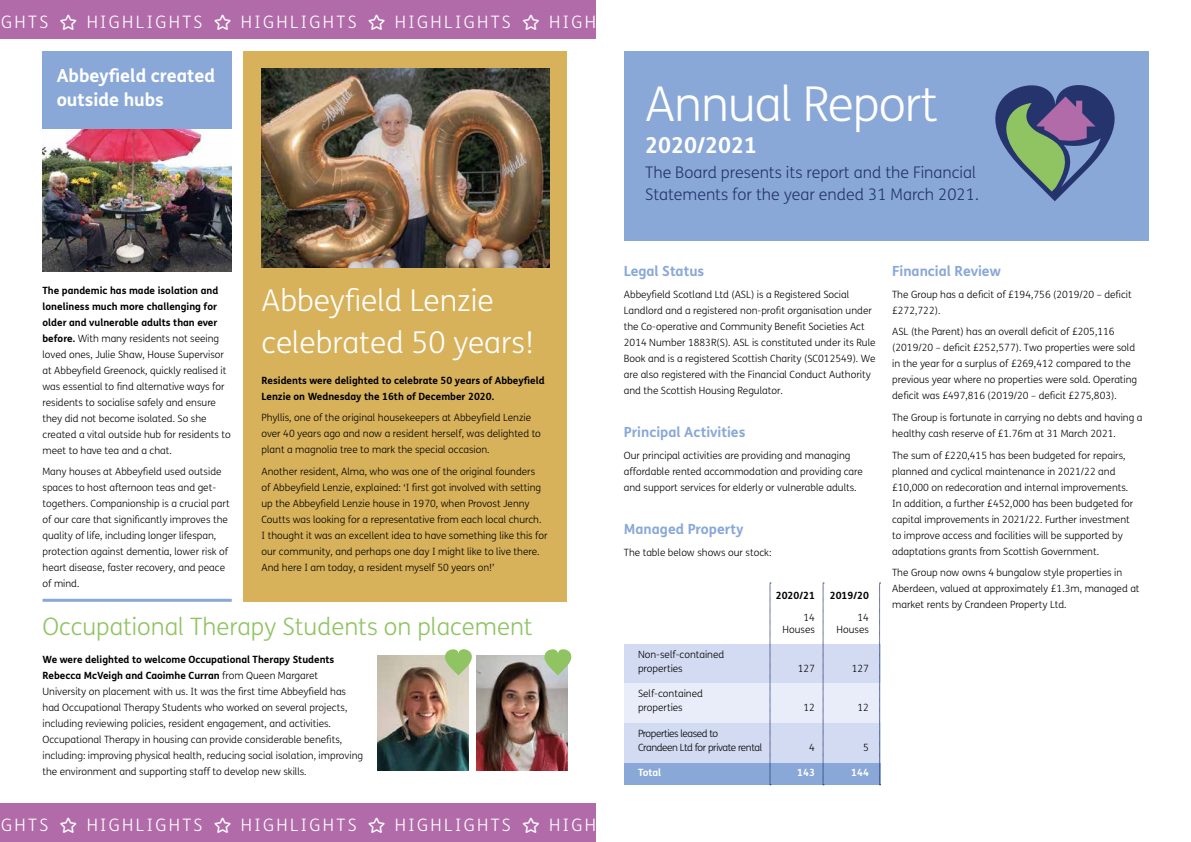
<style>
.page{position:relative;width:1191px;height:842px;background:#fff}
.page>*{position:absolute;margin:0;border:0;box-sizing:border-box;transform-origin:0 0}
.t1{font:300 48px "FS Me";letter-spacing:-.02em;color:#fff}
.t2{font:300 30px/42px "FS Me";color:#fff}
.t3{font:300 24px "FS Me";color:#90c362}
.t4{font:700 22px "FS Me";color:#fff}
.t5{font:700 18px/24px "FS Me";color:#fff}
.t6{font:300 17.1px "FS Me";letter-spacing:.14em;color:#fff}
.t7{font:300 16px/22px "FS Me";color:#25346d}
.t8{font:700 14px "FS Me";color:#89a8d8}
.t9{font:300 10px/16px "FS Me";color:#000}
.t10{font:700 10px/16px "FS Me";color:#000}
.t11{font:300 10px/14px "FS Me";letter-spacing:-.04em;color:#000}
.t12{font:700 10px "FS Me";color:#fff}
.s1{font-weight:700}
</style>
<div class="page">
<div style="left:624px;top:51px;width:524px;height:190px;background:#89a8d8"></div>
<div style="left:244px;top:51px;width:323px;height:551px;background:#d7b25b"></div>
<div style="left:43px;top:51px;width:189px;height:108px;background:#89a8d8"></div>
<div style="left:0;top:0;width:595px;height:38px;background:#b16ba9"></div>
<div style="left:0;top:804px;width:595px;height:38px;background:#b16ba9"></div>
<img style="left:43px;top:130px;width:189px;height:141px">
<img style="left:477px;top:655px;width:90px;height:115px">
<img style="left:261px;top:69px;width:288px;height:198px">
<img style="left:378px;top:655px;width:90px;height:115px">
<svg style="left:434px;top:649px;width:49px;height:26px"></svg>
<svg style="left:533px;top:649px;width:39px;height:26px"></svg>
<hr style="left:43px;top:599px;width:189px;height:3px;background:#89a8d8">
<div style="left:624px;top:762px;width:256px;height:23px;background:#89a8d8"></div>
<div style="left:624px;top:644px;width:256px;height:40px;background:#d2dbf1"></div>
<div style="left:624px;top:684px;width:256px;height:39px;background:#e9edf9"></div>
<div style="left:624px;top:723px;width:256px;height:39px;background:#d2dbf1"></div>
<svg style="left:823px;top:583px;width:1px;height:202px"></svg>
<svg style="left:879px;top:583px;width:1px;height:202px"></svg>
<svg style="left:769px;top:583px;width:2px;height:202px"></svg>
<svg style="left:995px;top:60px;width:154px;height:141px"></svg>
<h3 class="t6" style="left:1px;top:12px;width:694px">GHTS ▼ HIGHLIGHTS ▼ HIGHLIGHTS ▼ HIGHLIGHTS ▼ HIGHLIGHTS ▼</h3>
<h3 class="t5" style="left:57px;top:64px;width:160px">Abbeyfield created outside hubs</h3>
<p class="t9" style="left:43px;top:282px;width:190px"><span class="s1">The pandemic has made isolation and loneliness much more challenging for older and vulnerable adults than ever before.</span> With many residents not seeing loved ones, Julie Shaw, House Supervisor at Abbeyfield Greenock, quickly realised it was essential to find alternative ways for residents to socialise safely and ensure they did not become isolated. So she created a vital outside hub for residents to meet to have tea and a chat.</p>
<p class="t9" style="left:43px;top:464px;width:189px">Many houses at Abbeyfield used outside spaces to host afternoon teas and get&shy;togethers. Companionship is a crucial part of our care that significantly improves the quality of life, including longer lifespan, protection against dementia, lower risk of heart disease, faster recovery, and peace of mind.</p>
<h2 class="t2" style="left:261px;top:281px;width:274px">Abbeyfield Lenzie celebrated 50 years!</h2>
<p class="t10" style="left:261px;top:372px;width:284px">Residents were delighted to celebrate 50 years of Abbeyfield<br>Lenzie on Wednesday the 16th of December 2020.</p>
<p class="t9" style="left:261px;top:410px;width:281px">Phyllis, one of the original housekeepers at Abbeyfield Lenzie over 40 years ago and now a resident herself, was delighted to plant a magnolia tree to mark the special occasion.</p>
<p class="t9" style="left:261px;top:464px;width:287px">Another resident, Alma, who was one of the original founders<br>of Abbeyfield Lenzie, explained: ‘I first got involved with setting up the Abbeyfield Lenzie house in 1970, when Provost Jenny Coutts was looking for a representative from each local church.<br>I thought it was an excellent idea to have something like this for our community, and perhaps one day I might like to live there.<br>And here I am today, a resident myself 50 years on!’</p>
<h3 class="t3" style="left:43px;top:613px;width:491px">Occupational Therapy Students on placement</h3>
<p class="t9" style="left:43px;top:651px;width:322px"><span class="s1">We were delighted to welcome Occupational Therapy Students Rebecca McVeigh and Caoimhe Curran</span> from Queen Margaret University on placement with us. It was the first time Abbeyfield has had Occupational Therapy Students who worked on several projects, including reviewing policies, resident engagement, and activities.<br>Occupational Therapy in housing can provide considerable benefits, including: improving physical health, reducing social isolation, improving the environment and supporting staff to develop new skills.</p>
<h1 class="t1" style="left:645px;top:77px;width:294px">Annual Report</h1>
<h3 class="t4" style="left:645px;top:132px;width:113px">2020/2021</h3>
<h3 class="t7" style="left:645px;top:162px;width:335px">The Board presents its report and the Financial<br>Statements for the year ended 31 March 2021.</h3>
<h3 class="t8" style="left:624px;top:262px;width:82px">Legal Status</h3>
<p class="t9" style="left:624px;top:286px;width:253px">Abbeyfield Scotland Ltd (ASL) is a Registered Social Landlord and a registered non-profit organisation under the Co-operative and Community Benefit Societies Act 2014 Number 1883R(S). ASL is constituted under its Rule Book and is a registered Scottish Charity (SC012549). We are also registered with the Financial Conduct Authority and the Scottish Housing Regulator.</p>
<h3 class="t8" style="left:624px;top:423px;width:123px">Principal Activities</h3>
<p class="t9" style="left:624px;top:447px;width:240px">Our principal activities are providing and managing affordable rented accommodation and providing care and support services for elderly or vulnerable adults.</p>
<h3 class="t8" style="left:624px;top:520px;width:121px">Managed Property</h3>
<p class="t9" style="left:624px;top:544px;width:149px">The table below shows our stock:</p>
<p class="t10" style="left:776px;top:587px;width:41px">2020/21</p>
<p class="t10" style="left:830px;top:587px;width:41px">2019/20</p>
<p class="t9" style="left:803px;top:609px;width:13px">14</p>
<p class="t9" style="left:857px;top:609px;width:13px">14</p>
<p class="t9" style="left:782px;top:621px;width:34px">Houses</p>
<p class="t9" style="left:836px;top:621px;width:34px">Houses</p>
<p class="t9" style="left:638px;top:648px;width:88px;line-height:14px">Non-self-contained properties</p>
<p class="t9" style="left:797px;top:661px;width:19px">127</p>
<p class="t9" style="left:851px;top:661px;width:19px">127</p>
<p class="t9" style="left:638px;top:687px;width:66px;line-height:14px">Self-contained properties</p>
<p class="t11" style="left:638px;top:726px;width:126px">Properties leased to<br>Crandeen Ltd for private rental</p>
<p class="t9" style="left:803px;top:700px;width:13px">12</p>
<p class="t9" style="left:857px;top:700px;width:13px">12</p>
<p class="t9" style="left:809px;top:739px;width:7px">4</p>
<p class="t9" style="left:863px;top:739px;width:7px">5</p>
<p class="t12" style="left:638px;top:766px;width:25px">Total</p>
<p class="t12" style="left:797px;top:766px;width:19px">143</p>
<p class="t12" style="left:851px;top:766px;width:19px">144</p>
<h3 class="t8" style="left:892px;top:262px;width:110px">Financial Review</h3>
<p class="t9" style="left:892px;top:286px;width:241px">The Group has a deficit of £194,756 (2019/20 – deficit £272,722).</p>
<p class="t9" style="left:892px;top:324px;width:246px">ASL (the Parent) has an overall deficit of £205,116 (2019/20 – deficit £252,577). Two properties were sold in the year for a surplus of £269,412 compared to the previous year where no properties were sold. Operating deficit was £497,816 (2019/20 – deficit £275,803).</p>
<p class="t9" style="left:892px;top:410px;width:252px">The Group is fortunate in carrying no debts and having a healthy cash reserve of £1.76m at 31 March 2021.</p>
<p class="t9" style="left:892px;top:447px;width:243px">The sum of £220,415 has been budgeted for repairs, planned and cyclical maintenance in 2021/22 and £10,000 on redecoration and internal improvements.<br>In addition, a further £452,000 has been budgeted for capital improvements in 2021/22. Further investment to improve access and facilities will be supported by adaptations grants from Scottish Government.</p>
<p class="t9" style="left:892px;top:565px;width:249px">The Group now owns 4 bungalow style properties in<br>Aberdeen, valued at approximately £1.3m, managed at market rents by Crandeen Property Ltd.</p>
<h3 class="t6" style="left:1px;top:815px;width:694px">GHTS ▼ HIGHLIGHTS ▼ HIGHLIGHTS ▼ HIGHLIGHTS ▼ HIGHLIGHTS ▼</h3>
</div>
